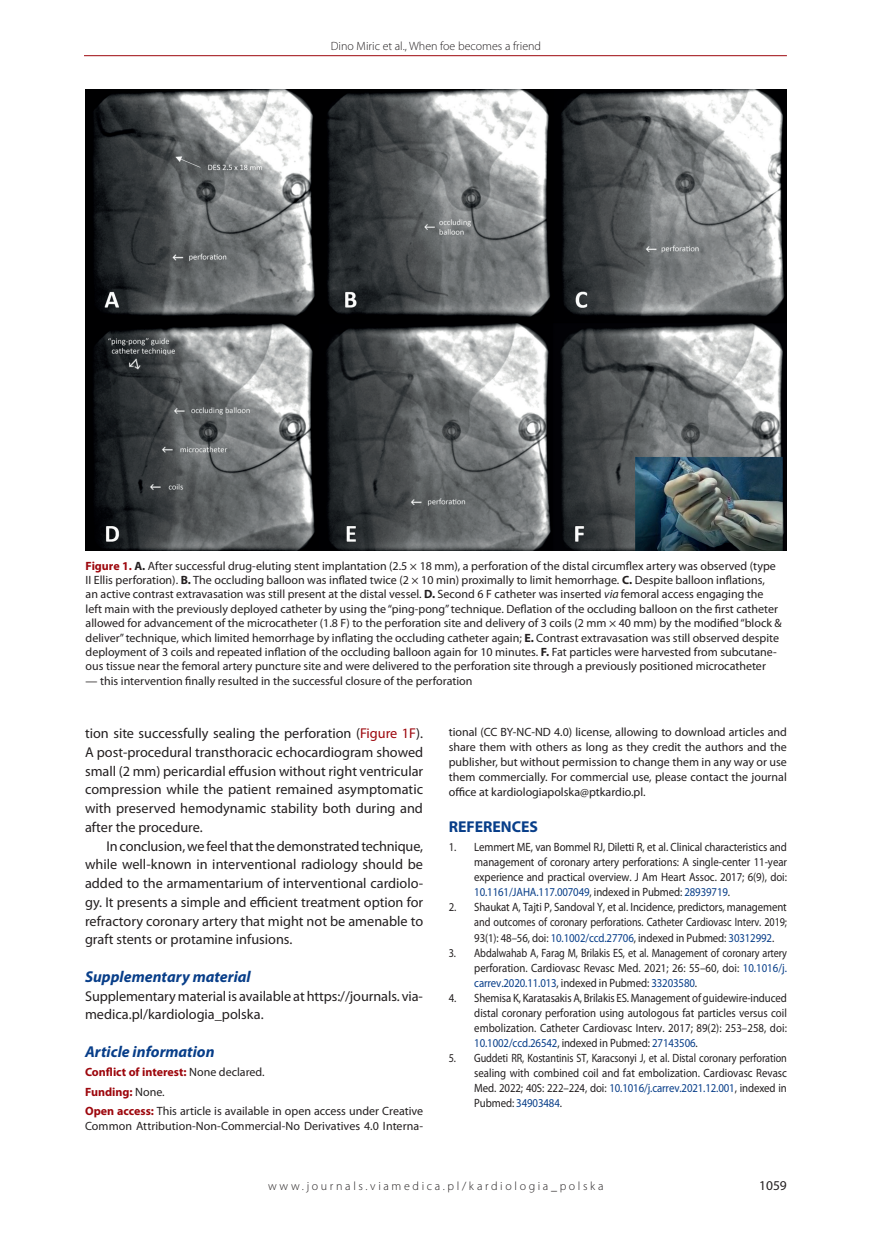
<style>
.page{position:relative;width:872px;height:1234px;background:#fff}
.page>*{position:absolute;margin:0;border:0;box-sizing:border-box;transform-origin:0 0}
.t1{font:italic 700 15.75px "Myriad Pro";color:#083e89}
.t2{font:700 15.75px "Myriad Pro";color:#083e89}
.t3{font:14.25px/18.8px "Myriad Pro";color:#231f20;text-align:justify}
.t4{font:13.5px "Myriad Pro";color:#231f20}
.t5{font:12px/14.4px "Myriad Pro";color:#231f20}
.t6{font:12px/15px "Myriad Pro";color:#231f20;text-align:justify;scale:.9 1}
.t7{font:12px/15px "Myriad Pro";color:#231f20;text-align:justify;scale:.85 1}
.t8{font:300 12px "Myriad Pro";letter-spacing:.22em;color:#231f20}
.t9{font:300 12px "Myriad Pro";color:#231f20}
.s1{font-weight:700;color:#9d070d}
.s2{font-weight:700}
.s3{font-style:italic}
.s4{color:#9d070d}
.s5{color:#083e89}
</style>
<div class="page">
<hr style="left:84px;top:55px;width:703px;height:1px;background:#9d070d">
<img style="left:85px;top:89px;width:702px;height:461px">
<p class="t9" style="left:331px;top:39px;width:212px">Dino Miric et al., When foe becomes a friend</p>
<p class="t5" style="left:86px;top:558px;width:698px"><span class="s1">Figure 1.</span> <span class="s2">A.</span> After successful drug-eluting stent implantation (2.5 × 18 mm), a perforation of the distal circumflex artery was observed (type II Ellis perforation). <span class="s2">B.</span> The occluding balloon was inflated twice (2 × 10 min) proximally to limit hemorrhage. <span class="s2">C.</span> Despite balloon inflations,<br>an active contrast extravasation was still present at the distal vessel. <span class="s2">D.</span> Second 6 F catheter was inserted <span class="s3">via</span> femoral access engaging the left main with the previously deployed catheter by using the “ping-pong” technique. Deflation of the occluding balloon on the first catheter allowed for advancement of the microcatheter (1.8 F) to the perforation site and delivery of 3 coils (2 mm × 40 mm) by the modified “block &amp; deliver” technique, which limited hemorrhage by inflating the occluding catheter again; <span class="s2">E.</span> Contrast extravasation was still observed despite deployment of 3 coils and repeated inflation of the occluding balloon again for 10 minutes. <span class="s2">F.</span> Fat particles were harvested from subcutane&shy;ous tissue near the femoral artery puncture site and were delivered to the perforation site through a previously positioned microcatheter</p>
<p class="t5" style="left:86px;top:673px;width:388px">— this intervention finally resulted in the successful closure of the perforation</p>
<p class="t3" style="left:85px;top:724px;width:340px">tion site successfully sealing the perforation (<span class="s4">Figure 1F</span>).<br>A post-procedural transthoracic echocardiogram showed small (2 mm) pericardial effusion without right ventricular compression while the patient remained asymptomatic with preserved hemodynamic stability both during and after the procedure.</p>
<p class="t3" style="left:85px;top:836px;width:340px;text-indent:21px">In conclusion, we feel that the demonstrated technique, while well-known in interventional radiology should be added to the armamentarium of interventional cardiolo&shy;gy. It presents a simple and efficient treatment option for refractory coronary artery that might not be amenable to graft stents or protamine infusions.</p>
<h1 class="t1" style="left:85px;top:967px;width:167px">Supplementary material</h1>
<p class="t3" style="left:85px;top:986px;width:339px">Supplementary material is available at https://journals. via&shy;medica.pl/kardiologia_polska.</p>
<h1 class="t1" style="left:85px;top:1042px;width:131px">Article information</h1>
<p class="t5" style="left:85px;top:1062px;width:340px;line-height:19.2px"><span class="s1">Conflict of interest:</span> None declared.<br><span class="s1">Funding:</span> None.<br><span class="s1">Open access:</span> This article is available in open access under Creative</p>
<p class="t5" style="left:85px;top:1118px;width:339px">Common Attribution-Non-Commercial-No Derivatives 4.0 Interna-</p>
<p class="t5" style="left:449px;top:725px;width:340px;line-height:15px;text-align:justify">tional (CC BY-NC-ND 4.0) license, allowing to download articles and share them with others as long as they credit the authors and the publisher, but without permission to change them in any way or use them commercially. For commercial use, please contact the journal office at kardiologiapolska@ptkardio.pl.</p>
<h1 class="t2" style="left:449px;top:817px;width:91px">REFERENCES</h1>
<p class="t6" style="left:474px;top:840px;width:349px;text-indent:-26px">1. Lemmert ME, van Bommel RJ, Diletti R, et al. Clinical characteristics and management of coronary artery perforations: A single-center 11-year experience and practical overview. J Am Heart Assoc. 2017; 6(9), doi:<br><span class="s5">10.1161/JAHA.117.007049</span>, indexed in Pubmed: <span class="s5">28939719</span>.</p>
<p class="t6" style="left:474px;top:900px;width:349px;text-indent:-26px">2. Shaukat A, Tajti P, Sandoval Y, et al. Incidence, predictors, management and outcomes of coronary perforations. Catheter Cardiovasc Interv. 2019; 93(1): 48–56, doi: <span class="s5">10.1002/ccd.27706</span>, indexed in Pubmed: <span class="s5">30312992</span>.</p>
<p class="t7" style="left:474px;top:945px;width:369px;text-indent:-26px">3. Abdalwahab A, Farag M, Brilakis ES, et al. Management of coronary artery perforation. Cardiovasc Revasc Med. 2021; 26: 55–60, doi: <span class="s5">10.1016/j. carrev.2020.11.013</span>, indexed in Pubmed: <span class="s5">33203580</span>.</p>
<p class="t6" style="left:474px;top:990px;width:349px;text-indent:-26px">4. Shemisa K, Karatasakis A, Brilakis ES. Management of guidewire-induced distal coronary perforation using autologous fat particles versus coil embolization. Catheter Cardiovasc Interv. 2017; 89(2): 253–258, doi:<br><span class="s5">10.1002/ccd.26542</span>, indexed in Pubmed: <span class="s5">27143506</span>.</p>
<p class="t7" style="left:474px;top:1050px;width:369px;text-indent:-26px">5. Guddeti RR, Kostantinis ST, Karacsonyi J, et al. Distal coronary perforation sealing with combined coil and fat embolization. Cardiovasc Revasc Med. 2022; 40S: 222–224, doi: <span class="s5">10.1016/j.carrev.2021.12.001</span>, indexed in Pubmed: <span class="s5">34903484</span>.</p>
<p class="t8" style="left:268px;top:1179px;width:337px">www.journals.viamedica.pl/kardiologia_polska</p>
<p class="t4" style="left:759px;top:1177px;width:29px">1059</p>
</div>
